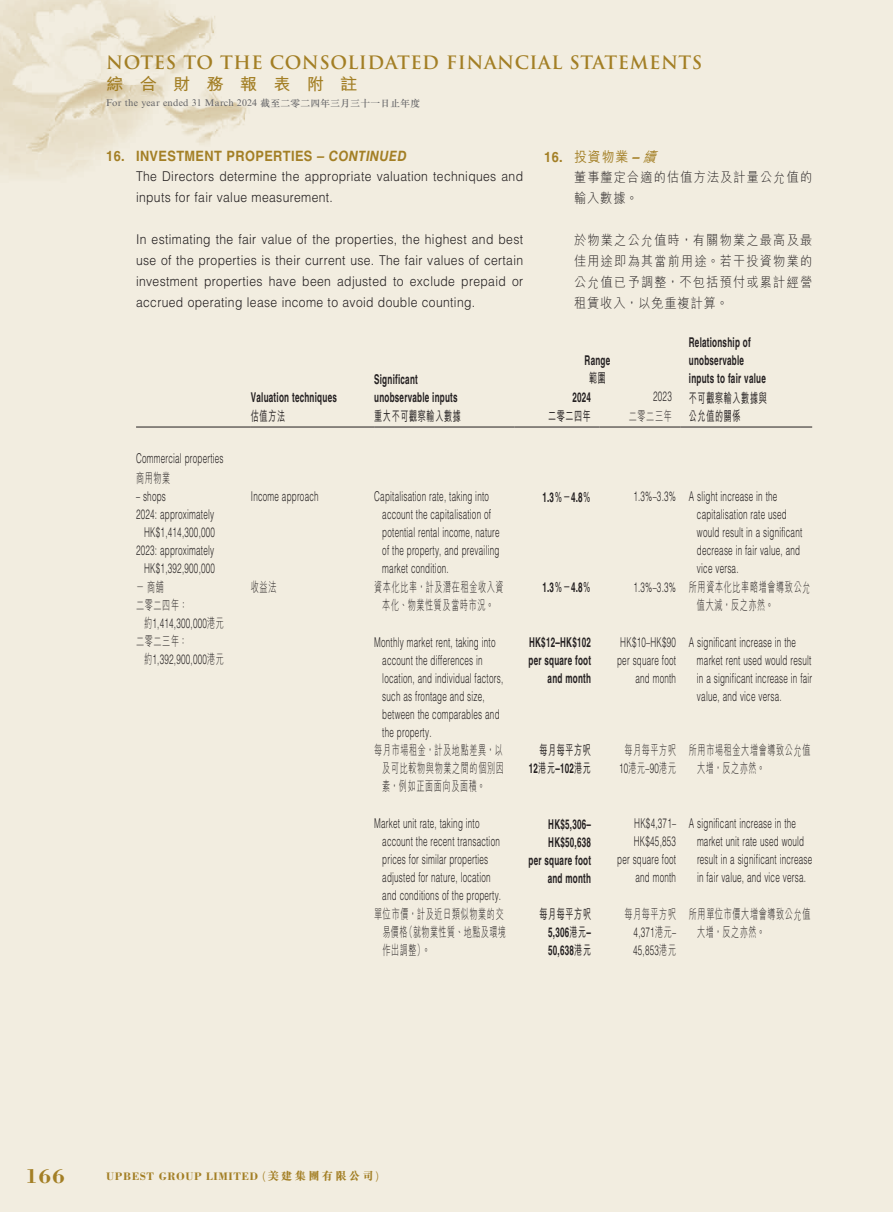
<style>
.page{position:relative;width:893px;height:1212px;background:#fff}
.page>*{position:absolute;margin:0;border:0;box-sizing:border-box;transform-origin:0 0}
.t1{font:700 21px "Bodoni Std";color:#a37f25}
.t2{font:700 18px "Trajan Pro";letter-spacing:.03em;color:#a37f25}
.t3{font:700 16.5px "M Hei HK";letter-spacing:.93em;color:#a37f25;scale:1.05 1}
.t4{font:700 14.25px "Helvetica LT Std";letter-spacing:.03em;color:#a37f25;scale:.9 1}
.t5{font:500 14.25px "M Hei HK";color:#a37f25;scale:.9 1}
.t6{font:300 13.5px/18px "Helvetica LT Std";letter-spacing:.03em;color:#231f20;scale:.6 1}
.t7{font:300 13.5px/21px "Helvetica LT Std";letter-spacing:.03em;color:#231f20;scale:.9 1}
.t8{font:300 13.5px/18px "M Hei HK";letter-spacing:.08em;color:#231f20;scale:.6 1}
.t9{font:700 13.5px/18px "Helvetica LT Std";letter-spacing:.03em;color:#231f20;scale:.6 1}
.t10{font:300 13.5px/21px "M Hei HK";letter-spacing:.08em;color:#231f20;scale:.9 1}
.t11{font:500 13.5px "M Hei HK";letter-spacing:.08em;color:#231f20;scale:.6 1}
.t12{font:700 11.25px "Bodoni Std";letter-spacing:.05em;color:#a37f25}
.t13{font:9.75px "Times New Roman MT Std";letter-spacing:.025em;color:#636366}
.s1{font-family:"M Sung HK";font-weight:500}
.s2{font-style:italic}
.s3{font-family:"Helvetica LT Std";font-weight:700}
.s4{font-family:"Helvetica LT Std";font-weight:700;font-style:italic}
.s5{font-family:"M Hei HK"}
.s6{font-family:"M Hei HK";font-weight:500}
.s7{font-family:"Helvetica LT Std"}
.s8{font-family:"M Sung HK";font-weight:800}
</style>
<div class="page">
<hr style="left:136px;top:427px;width:115px;height:1px;background:#231f20">
<hr style="left:251px;top:427px;width:123px;height:1px;background:#231f20">
<hr style="left:374px;top:427px;width:140px;height:1px;background:#231f20">
<hr style="left:514px;top:427px;width:86px;height:1px;background:#231f20">
<hr style="left:600px;top:427px;width:80px;height:1px;background:#231f20">
<hr style="left:680px;top:427px;width:132px;height:1px;background:#231f20">
<h2 class="t2" style="left:106px;top:51px;width:598px">NOTES TO THE CONSOLIDATED FINANCIAL STATEMENTS</h2>
<p class="t3" style="left:106px;top:72px;width:241px">綜合財務報表附註</p>
<p class="t13" style="left:106px;top:97px;width:315px">For the year ended 31 March 2024 <span class="s1">截至二零二四年三月三十一日止年度</span></p>
<p class="t4" style="left:106px;top:147px;width:335px">16. INVESTMENT PROPERTIES <span class="s2">– CONTINUED</span></p>
<p class="t7" style="left:136px;top:166px;width:432px">The Directors determine the appropriate valuation techniques and inputs for fair value measurement.</p>
<p class="t7" style="left:136px;top:229px;width:432px;text-align:justify">In estimating the fair value of the properties, the highest and best use of the properties is their current use. The fair values of certain investment properties have been adjusted to exclude prepaid or accrued operating lease income to avoid double counting.</p>
<p class="t9" style="left:251px;top:388px;width:145px">Valuation techniques</p>
<p class="t9" style="left:374px;top:370px;width:141px">Significant unobservable inputs</p>
<p class="t5" style="left:544px;top:146px;width:131px"><span class="s3">16.</span> 投資物業 <span class="s4">–</span><span class="s2">續</span></p>
<p class="t10" style="left:574px;top:166px;width:266px">董事釐定合適的估值方法及計量公允值的輸入數據。</p>
<p class="t10" style="left:574px;top:229px;width:266px;text-align:justify">於物業之公允值時，有關物業之最高及最佳用途即為其當前用途。若干投資物業的公允值已予調整，不包括預付或累計經營租賃收入，以免重複計算。</p>
<p class="t9" style="left:585px;top:351px;width:44px">Range</p>
<p class="t11" style="left:589px;top:368px;width:30px">範圍</p>
<p class="t9" style="left:689px;top:333px;width:130px">Relationship of unobservable inputs to fair value</p>
<p class="t9" style="left:572px;top:388px;width:33px">2024</p>
<p class="t6" style="left:653px;top:387px;width:33px">2023</p>
<p class="t11" style="left:689px;top:389px;width:131px">不可觀察輸入數據與</p>
<p class="t6" style="left:136px;top:449px;width:147px">Commercial properties</p>
<p class="t8" style="left:136px;top:468px;width:59px">商用物業</p>
<p class="t6" style="left:136px;top:487px;width:51px">– shops</p>
<p class="t6" style="left:136px;top:505px;width:132px">2024: approximately</p>
<p class="t6" style="left:144px;top:523px;width:120px">HK$1,414,300,000</p>
<p class="t6" style="left:136px;top:541px;width:132px">2023: approximately</p>
<p class="t6" style="left:144px;top:559px;width:120px">HK$1,392,900,000</p>
<p class="t8" style="left:136px;top:577px;width:87px">－商舖<br>二零二四年：</p>
<p class="t6" style="left:144px;top:614px;width:135px"><span class="s5">約</span>1,414,300,000<span class="s5">港元</span></p>
<p class="t8" style="left:136px;top:632px;width:87px">二零二三年：</p>
<p class="t6" style="left:144px;top:650px;width:135px"><span class="s5">約</span>1,392,900,000<span class="s5">港元</span></p>
<p class="t11" style="left:251px;top:407px;width:59px">估值方法</p>
<p class="t11" style="left:374px;top:407px;width:146px">重大不可觀察輸入數據</p>
<p class="t11" style="left:548px;top:407px;width:73px">二零二四年</p>
<p class="t8" style="left:629px;top:407px;width:73px">二零二三年</p>
<p class="t11" style="left:689px;top:407px;width:88px">公允值的關係</p>
<p class="t6" style="left:251px;top:487px;width:114px">Income approach</p>
<p class="t6" style="left:382px;top:487px;width:197px;text-indent:-8px">Capitalisation rate, taking into account the capitalisation of potential rental income, nature of the property, and prevailing market condition.</p>
<p class="t9" style="left:542px;top:488px;width:83px">1.3<span class="s6">％－</span>4.8<span class="s6">％</span></p>
<p class="t6" style="left:697px;top:487px;width:177px;text-indent:-64px">1.3%–3.3% A slight increase in the capitalisation rate used would result in a significant decrease in fair value, and vice versa.</p>
<p class="t8" style="left:251px;top:578px;width:44px">收益法</p>
<p class="t8" style="left:374px;top:578px;width:217px;text-align:center">資本化比率，計及潛在租金收入資本化、物業性質及當時市況。</p>
<p class="t9" style="left:542px;top:578px;width:83px">1.3<span class="s6">％－</span>4.8<span class="s6">％</span></p>
<p class="t8" style="left:697px;top:578px;width:191px;text-indent:-64px"><span class="s7">1.3%–3.3%</span> 所用資本化比率略增會導致公允值大減，反之亦然。</p>
<p class="t6" style="left:382px;top:633px;width:203px;text-indent:-8px">Monthly market rent, taking into account the differences in location, and individual factors, such as frontage and size, between the comparables and the property.</p>
<p class="t9" style="left:528px;top:633px;width:106px;text-align:right">HK$12–HK$102 per square foot and month</p>
<p class="t6" style="left:617px;top:633px;width:100px;text-align:right">HK$10–HK$90 per square foot and month</p>
<p class="t6" style="left:697px;top:633px;width:194px;text-indent:-8px">A significant increase in the market rent used would result in a significant increase in fair value, and vice versa.</p>
<p class="t8" style="left:382px;top:741px;width:204px;text-align:justify;text-indent:-8px">每月市場租金，計及地點差異，以及可比較物與物業之間的個別因素，例如正面面向及面積。</p>
<p class="t11" style="left:539px;top:741px;width:88px">每月每平方呎</p>
<p class="t8" style="left:697px;top:741px;width:191px;text-indent:-8px">所用市場租金大增會導致公允值大增，反之亦然。</p>
<p class="t8" style="left:624px;top:741px;width:88px">每月每平方呎</p>
<p class="t6" style="left:619px;top:759px;width:97px">10<span class="s5">港元</span>–90<span class="s5">港元</span></p>
<p class="t9" style="left:529px;top:759px;width:105px">12<span class="s6">港元</span>–102<span class="s6">港元</span></p>
<p class="t6" style="left:382px;top:814px;width:200px;text-indent:-8px">Market unit rate, taking into account the recent transaction prices for similar properties adjusted for nature, location and conditions of the property.</p>
<p class="t9" style="left:528px;top:815px;width:106px;text-align:right">HK$5,306–<br>HK$50,638<br>per square foot and month</p>
<p class="t6" style="left:617px;top:814px;width:100px;text-align:right">HK$4,371–<br>HK$45,853<br>per square foot and month</p>
<p class="t6" style="left:697px;top:814px;width:194px;text-indent:-8px">A significant increase in the market unit rate used would result in a significant increase in fair value, and vice versa.</p>
<p class="t8" style="left:382px;top:904px;width:208px;text-indent:-8px">單位市價，計及近日類似物業的交易價格（就物業性質、地點及環境作出調整）。</p>
<p class="t11" style="left:539px;top:904px;width:88px">每月每平方呎</p>
<p class="t8" style="left:697px;top:904px;width:191px;text-indent:-8px">所用單位市價大增會導致公允值大增，反之亦然。</p>
<p class="t8" style="left:624px;top:904px;width:88px">每月每平方呎</p>
<p class="t6" style="left:633px;top:923px;width:73px">4,371<span class="s5">港元</span>–<br>45,853<span class="s5">港元</span></p>
<p class="t9" style="left:548px;top:923px;width:73px">5,306<span class="s6">港元</span>–<br>50,638<span class="s6">港元</span></p>
<h1 class="t1" style="left:25px;top:1163px;width:41px">166</h1>
<p class="t12" style="left:106px;top:1169px;width:274px">UPBEST GROUP LIMITED <span class="s8">( 美建集團有限公司 )</span></p>
</div>
